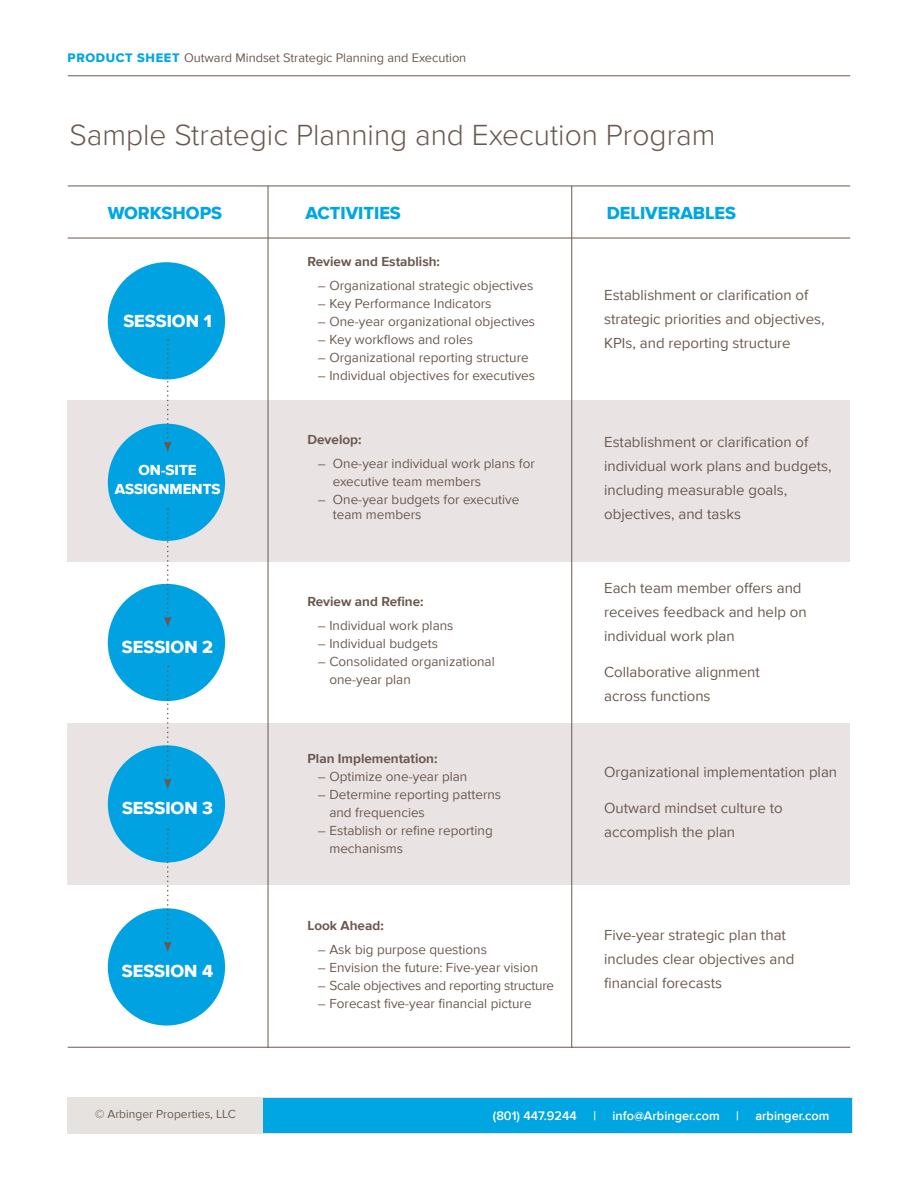
<style>
.page{position:relative;width:918px;height:1188px;background:#fff}
.page>*{position:absolute;margin:0;border:0;box-sizing:border-box;transform-origin:0 0}
.t1{font:300 30px "Proxima Nova";color:#6a584f}
.t2{font:18px "Proxima Nova Extrabld";color:#fff}
.t3{font:18px "Proxima Nova Extrabld";color:#00a6e2}
.t4{font:15px/24px "Proxima Nova";color:#6a584f}
.t5{font:15px/18.6px "Proxima Nova Extrabld";color:#fff;text-align:center}
.t6{font:13.5px/18px "Proxima Nova";color:#6a584f}
.t7{font:700 13.5px "Proxima Nova";color:#6a584f}
.t8{font:13.5px "Proxima Nova";letter-spacing:-.02em;color:#6a584f}
.t9{font:12.75px "Proxima Nova";color:#6a584f}
.t10{font:600 12.75px "Proxima Nova";color:#fff}
.t11{font:12px "Proxima Nova";color:#6a584f}
.s1{font-family:"Proxima Nova Extrabld";color:#00a6e2}
</style>
<div class="page">
<div style="left:68px;top:1097px;width:785px;height:36px;background:#e6e2df"></div>
<div style="left:264px;top:1098px;width:588px;height:35px;background:#00a6e2"></div>
<hr style="left:68px;top:76px;width:782px;height:1px;background:#6a584f">
<hr style="left:68px;top:238px;width:782px;height:1px;background:#6a584f">
<hr style="left:68px;top:186px;width:782px;height:1px;background:#6a584f">
<hr style="left:68px;top:1047px;width:782px;height:1px;background:#6a584f">
<div style="left:68px;top:400px;width:782px;height:162px;background:#e9e4e3"></div>
<div style="left:68px;top:723px;width:782px;height:161px;background:#e9e4e3"></div>
<div style="left:108px;top:262px;width:117px;height:117px;background:#00a2e2;border-radius:50%"></div>
<div style="left:108px;top:424px;width:117px;height:117px;background:#00a2e2;border-radius:50%"></div>
<div style="left:108px;top:584px;width:117px;height:117px;background:#00a2e2;border-radius:50%"></div>
<div style="left:108px;top:745px;width:117px;height:118px;background:#00a2e2;border-radius:50%"></div>
<div style="left:108px;top:908px;width:117px;height:118px;background:#00a2e2;border-radius:50%"></div>
<svg style="left:164px;top:508px;width:8px;height:119px"></svg>
<svg style="left:164px;top:666px;width:8px;height:123px"></svg>
<svg style="left:164px;top:829px;width:8px;height:123px"></svg>
<svg style="left:164px;top:339px;width:8px;height:113px"></svg>
<hr style="left:571px;top:186px;width:1px;height:862px;background:#6a584f">
<hr style="left:268px;top:186px;width:1px;height:862px;background:#6a584f">
<p class="t9" style="left:68px;top:48px;width:400px"><span class="s1">PRODUCT SHEET</span> Outward Mindset Strategic Planning and Execution</p>
<h1 class="t1" style="left:69px;top:113px;width:648px">Sample Strategic Planning and Execution Program</h1>
<h2 class="t3" style="left:108px;top:202px;width:116px">WORKSHOPS</h2>
<h2 class="t3" style="left:305px;top:202px;width:97px">ACTIVITIES</h2>
<h2 class="t3" style="left:607px;top:202px;width:131px">DELIVERABLES</h2>
<p class="t7" style="left:308px;top:253px;width:134px">Review and Establish:</p>
<p class="t6" style="left:318px;top:276px;width:217px">– Organizational strategic objectives</p>
<p class="t6" style="left:318px;top:294px;width:175px">– Key Performance Indicators</p>
<p class="t6" style="left:318px;top:312px;width:219px">– One-year organizational objectives</p>
<p class="t6" style="left:318px;top:330px;width:157px">– Key workflows and roles</p>
<p class="t6" style="left:318px;top:348px;width:212px">– Organizational reporting structure</p>
<p class="t6" style="left:318px;top:366px;width:219px">– Individual objectives for executives</p>
<p class="t4" style="left:604px;top:283px;width:222px">Establishment or clarification of strategic priorities and objectives,<br>KPIs, and reporting structure</p>
<h2 class="t2" style="left:123px;top:310px;width:90px">SESSION 1</h2>
<p class="t5" style="left:115px;top:462px;width:107px">ON-SITE<br>ASSIGNMENTS</p>
<h2 class="t2" style="left:122px;top:636px;width:93px">SESSION 2</h2>
<h2 class="t2" style="left:122px;top:797px;width:93px">SESSION 3</h2>
<h2 class="t2" style="left:122px;top:960px;width:93px">SESSION 4</h2>
<p class="t7" style="left:308px;top:432px;width:55px">Develop:</p>
<p class="t6" style="left:333px;top:454px;width:204px;text-indent:-15px">– One-year individual work plans for executive team members</p>
<p class="t6" style="left:333px;top:492px;width:188px;line-height:15px;text-indent:-15px">– One-year budgets for executive team members</p>
<p class="t7" style="left:308px;top:593px;width:118px">Review and Refine:</p>
<p class="t6" style="left:318px;top:616px;width:137px">– Individual work plans</p>
<p class="t6" style="left:318px;top:634px;width:122px">– Individual budgets</p>
<p class="t6" style="left:329px;top:652px;width:167px;text-indent:-11px">– Consolidated organizational one-year plan</p>
<p class="t7" style="left:308px;top:750px;width:132px">Plan Implementation:</p>
<p class="t6" style="left:318px;top:767px;width:151px">– Optimize one-year plan</p>
<p class="t6" style="left:329px;top:785px;width:173px;text-indent:-11px">– Determine reporting patterns and frequencies</p>
<p class="t6" style="left:329px;top:821px;width:165px;text-indent:-11px">– Establish or refine reporting mechanisms</p>
<p class="t7" style="left:308px;top:918px;width:78px">Look Ahead:</p>
<p class="t6" style="left:318px;top:940px;width:171px">– Ask big purpose questions</p>
<p class="t6" style="left:318px;top:958px;width:222px">– Envision the future: Five-year vision</p>
<p class="t8" style="left:318px;top:976px;width:238px">– Scale objectives and reporting structure</p>
<p class="t6" style="left:318px;top:994px;width:215px">– Forecast five-year financial picture</p>
<p class="t4" style="left:604px;top:429px;width:229px">Establishment or clarification of individual work plans and budgets, including measurable goals, objectives, and tasks</p>
<p class="t4" style="left:604px;top:575px;width:204px">Each team member offers and receives feedback and help on individual work plan</p>
<p class="t4" style="left:604px;top:659px;width:157px">Collaborative alignment across functions</p>
<p class="t4" style="left:604px;top:759px;width:235px">Organizational implementation plan</p>
<p class="t4" style="left:604px;top:795px;width:180px">Outward mindset culture to accomplish the plan</p>
<p class="t4" style="left:604px;top:923px;width:192px">Five-year strategic plan that includes clear objectives and financial forecasts</p>
<p class="t11" style="left:95px;top:1106px;width:143px">© Arbinger Properties, LLC</p>
<p class="t10" style="left:493px;top:1108px;width:86px">(801) 447.9244</p>
<p class="t10" style="left:593px;top:1108px;width:4px">|</p>
<p class="t10" style="left:612px;top:1108px;width:109px">info@Arbinger.com</p>
<p class="t10" style="left:736px;top:1108px;width:4px">|</p>
<p class="t10" style="left:755px;top:1108px;width:76px">arbinger.com</p>
</div>
